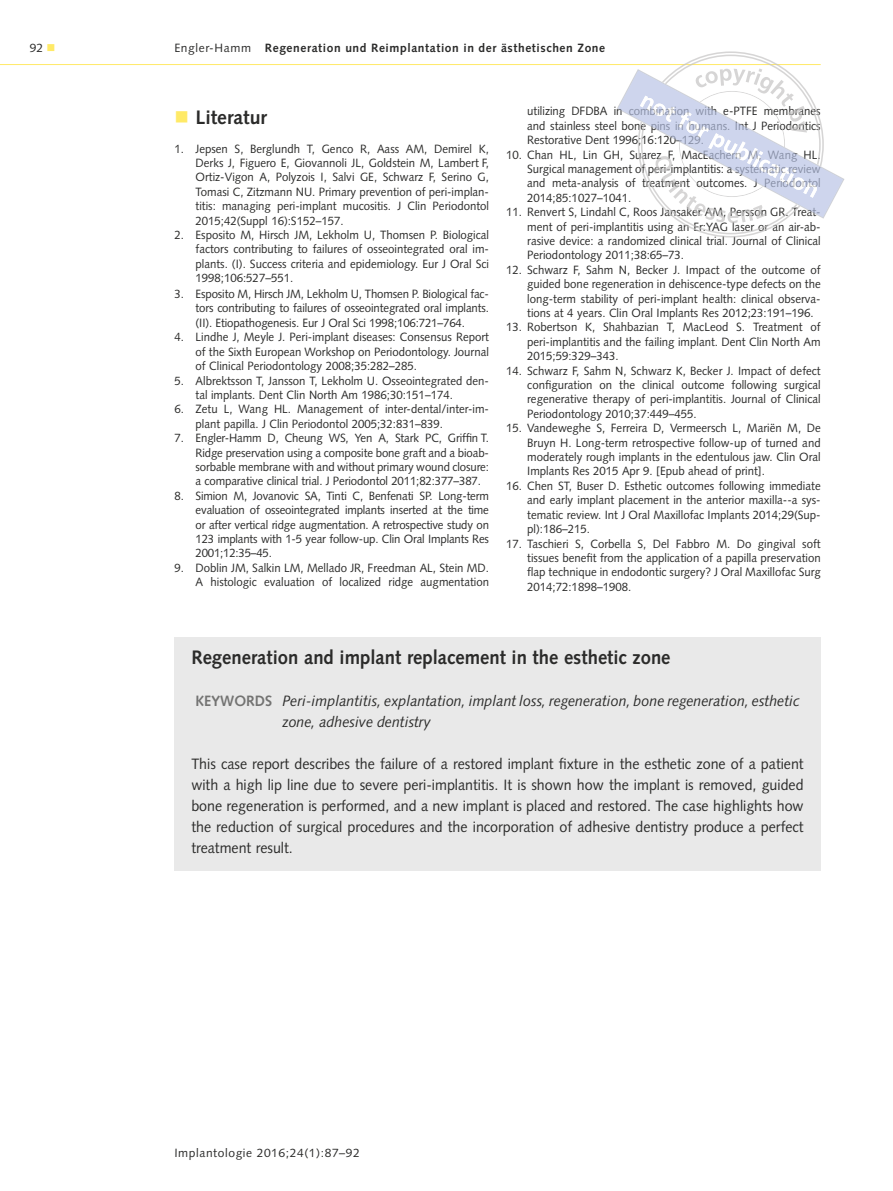
<style>
.page{position:relative;width:893px;height:1191px;background:#fff}
.page>*{position:absolute;margin:0;border:0;box-sizing:border-box;transform-origin:0 0}
.t1{font:700 19.5px "Syntax LT Std";color:#2b2b2a;scale:.95 1}
.t2{font:700 19.5px "Syntax LT Std";color:#2b2b2a}
.t3{font:15px/21px "Syntax LT Std";color:#2b2b2a;text-align:justify;scale:.95 1}
.t4{font:italic 15px/21px "Syntax LT Std";color:#2b2b2a;scale:.95 1}
.t5{font:12px/14.4px "Syntax LT Std";color:#2b2b2a;text-align:justify;scale:.95 1}
.t6{font:700 12px "Syntax LT Std";letter-spacing:.05em;color:#2b2b2a}
.t7{font:12px "Syntax LT Std";letter-spacing:.05em;color:#2b2b2a}
.t8{font:12px "Syntax LT Std";color:#2b2b2a}
.s1{color:#ffea67}
.s2{font-weight:400}
.s3{font-weight:700;font-style:normal;color:#737372}
</style>
<div class="page">
<hr style="left:0;top:64px;width:821px;height:1px;background:#ffea67">
<div style="left:174px;top:637px;width:647px;height:234px;background:#e9e9e9"></div>
<svg style="left:617px;top:51px;width:227px;height:186px"></svg>
<p class="t8" style="left:30px;top:41px;width:27px">92 <span class="s1">■</span></p>
<p class="t6" style="left:174px;top:41px;width:432px"><span class="s2">Engler-Hamm</span> Regeneration und Reimplantation in der ästhetischen Zone</p>
<h1 class="t2" style="left:174px;top:106px;width:94px"><span class="s1">■</span> Literatur</h1>
<p class="t5" style="left:196px;top:141px;width:310px;text-indent:-21px">1. Jepsen S, Berglundh T, Genco R, Aass AM, Demirel K, Derks J, Figuero E, Giovannoli JL, Goldstein M, Lambert F, Ortiz-Vigon A, Polyzois I, Salvi GE, Schwarz F, Serino G, Tomasi C, Zitzmann NU. Primary prevention of peri-implan&shy;titis: managing peri-implant mucositis. J Clin Periodontol 2015;42(Suppl 16):S152–157.</p>
<p class="t5" style="left:196px;top:228px;width:310px;text-indent:-21px">2. Esposito M, Hirsch JM, Lekholm U, Thomsen P. Biological factors contributing to failures of osseointegrated oral im&shy;plants. (I). Success criteria and epidemiology. Eur J Oral Sci 1998;106:527–551.</p>
<p class="t5" style="left:196px;top:287px;width:310px;text-indent:-21px">3. Esposito M, Hirsch JM, Lekholm U, Thomsen P. Biological fac&shy;tors contributing to failures of osseointegrated oral implants. (II). Etiopathogenesis. Eur J Oral Sci 1998;106:721–764.</p>
<p class="t5" style="left:196px;top:330px;width:310px;text-indent:-21px">4. Lindhe J, Meyle J. Peri-implant diseases: Consensus Report of the Sixth European Workshop on Periodontology. Journal of Clinical Periodontology 2008;35:282–285.</p>
<p class="t5" style="left:196px;top:373px;width:310px;text-indent:-21px">5. Albrektsson T, Jansson T, Lekholm U. Osseointegrated den&shy;tal implants. Dent Clin North Am 1986;30:151–174.</p>
<p class="t5" style="left:196px;top:402px;width:310px;text-indent:-21px">6. Zetu L, Wang HL. Management of inter-dental/inter-im&shy;plant papilla. J Clin Periodontol 2005;32:831–839.</p>
<p class="t5" style="left:196px;top:431px;width:310px;text-indent:-21px">7. Engler-Hamm D, Cheung WS, Yen A, Stark PC, Griffin T.<br>Ridge preservation using a composite bone graft and a bioab&shy;sorbable membrane with and without primary wound closure: a comparative clinical trial. J Periodontol 2011;82:377–387.</p>
<p class="t5" style="left:196px;top:488px;width:310px;text-indent:-21px">8. Simion M, Jovanovic SA, Tinti C, Benfenati SP. Long-term evaluation of osseointegrated implants inserted at the time or after vertical ridge augmentation. A retrospective study on 123 implants with 1-5 year follow-up. Clin Oral Implants Res 2001;12:35–45.</p>
<p class="t5" style="left:174px;top:560px;width:333px;text-align:right">9. Doblin JM, Salkin LM, Mellado JR, Freedman AL, Stein MD.<br>A histologic evaluation of localized ridge augmentation</p>
<p class="t5" style="left:527px;top:104px;width:310px">utilizing DFDBA in combination with e-PTFE membranes and stainless steel bone pins in humans. Int J Periodontics Restorative Dent 1996;16:120–129.</p>
<p class="t5" style="left:527px;top:147px;width:310px;text-indent:-21px">10. Chan HL, Lin GH, Suarez F, MacEachern M, Wang HL.<br>Surgical management of peri-implantitis: a systematic review and meta-analysis of treatment outcomes. J Periodontol 2014;85:1027–1041.</p>
<p class="t5" style="left:527px;top:205px;width:310px;text-indent:-21px">11. Renvert S, Lindahl C, Roos Jansaker AM, Persson GR. Treat&shy;ment of peri-implantitis using an Er:YAG laser or an air-ab&shy;rasive device: a randomized clinical trial. Journal of Clinical Periodontology 2011;38:65–73.</p>
<p class="t5" style="left:527px;top:262px;width:310px;text-indent:-21px">12. Schwarz F, Sahm N, Becker J. Impact of the outcome of guided bone regeneration in dehiscence-type defects on the long-term stability of peri-implant health: clinical observa&shy;tions at 4 years. Clin Oral Implants Res 2012;23:191–196.</p>
<p class="t5" style="left:527px;top:320px;width:310px;text-indent:-21px">13. Robertson K, Shahbazian T, MacLeod S. Treatment of peri-implantitis and the failing implant. Dent Clin North Am 2015;59:329–343.</p>
<p class="t5" style="left:527px;top:363px;width:310px;text-indent:-21px">14. Schwarz F, Sahm N, Schwarz K, Becker J. Impact of defect configuration on the clinical outcome following surgical regenerative therapy of peri-implantitis. Journal of Clinical Periodontology 2010;37:449–455.</p>
<p class="t5" style="left:527px;top:421px;width:310px;text-indent:-21px">15. Vandeweghe S, Ferreira D, Vermeersch L, Mariën M, De Bruyn H. Long-term retrospective follow-up of turned and moderately rough implants in the edentulous jaw. Clin Oral Implants Res 2015 Apr 9. [Epub ahead of print].</p>
<p class="t5" style="left:527px;top:478px;width:310px;text-indent:-21px">16. Chen ST, Buser D. Esthetic outcomes following immediate and early implant placement in the anterior maxilla--a sys&shy;tematic review. Int J Oral Maxillofac Implants 2014;29(Sup&shy;pl):186–215.</p>
<p class="t5" style="left:527px;top:536px;width:310px;text-indent:-21px">17. Taschieri S, Corbella S, Del Fabbro M. Do gingival soft tissues benefit from the application of a papilla preservation flap technique in endodontic surgery? J Oral Maxillofac Surg 2014;72:1898–1908.</p>
<h1 class="t1" style="left:191px;top:646px;width:506px">Regeneration and implant replacement in the esthetic zone</h1>
<p class="t4" style="left:282px;top:690px;width:546px;text-indent:-87px"><span class="s3">KEYWORDS</span> Peri-implantitis, explantation, implant loss, regeneration, bone regeneration, esthetic zone, adhesive dentistry</p>
<p class="t3" style="left:191px;top:753px;width:646px">This case report describes the failure of a restored implant fixture in the esthetic zone of a patient with a high lip line due to severe peri-implantitis. It is shown how the implant is removed, guided bone regeneration is performed, and a new implant is placed and restored. The case highlights how the reduction of surgical procedures and the incorporation of adhesive dentistry produce a perfect treatment result.</p>
<p class="t7" style="left:174px;top:1146px;width:187px">Implantologie 2016;24(1):87–92</p>
</div>
